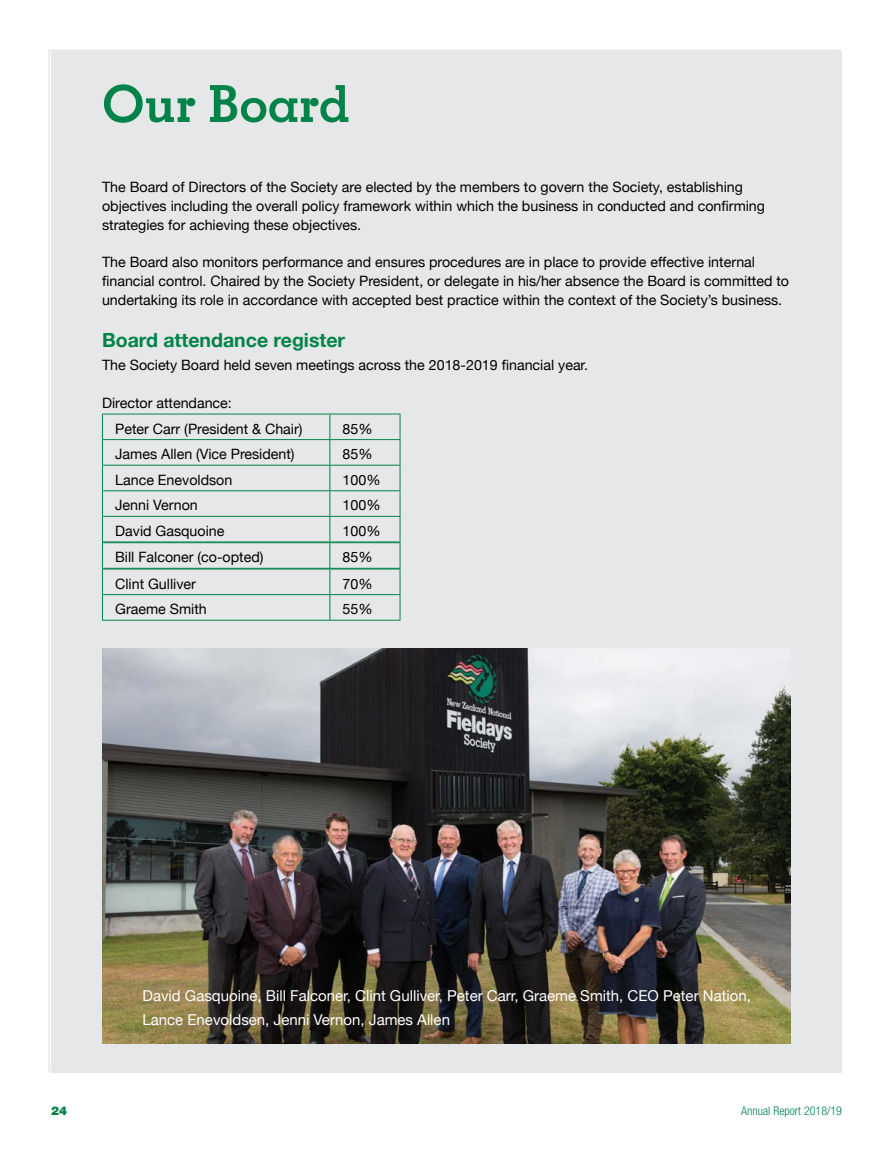
<style>
.page{position:relative;width:893px;height:1149px;background:#fff}
.page>*{position:absolute;margin:0;border:0;box-sizing:border-box;transform-origin:0 0}
.t1{font:700 51px "Memphis";color:#008348}
.t2{font:700 19.5px "Helvetica Neue";color:#008348}
.t3{font:15px/24px "Helvetica Neue";color:#fff}
.t4{font:14.25px/18.8px "Helvetica Neue";color:#000}
.t5{font:300 condensed 12px "Helvetica Neue LT Std";color:#008348}
.t6{font:900 12px "Helvetica Neue LT Std";color:#008348}
</style>
<div class="page">
<div style="left:51px;top:51px;width:791px;height:1020px;background:#e6e7e8"></div>
<hr style="left:102px;top:413px;width:228px;height:1px;background:#008348">
<hr style="left:330px;top:413px;width:70px;height:1px;background:#008348">
<hr style="left:102px;top:439px;width:228px;height:1px;background:#008348">
<hr style="left:330px;top:439px;width:70px;height:1px;background:#008348">
<hr style="left:102px;top:464px;width:228px;height:1px;background:#008348">
<hr style="left:330px;top:464px;width:70px;height:1px;background:#008348">
<hr style="left:102px;top:490px;width:228px;height:1px;background:#008348">
<hr style="left:330px;top:490px;width:70px;height:1px;background:#008348">
<hr style="left:102px;top:516px;width:228px;height:1px;background:#008348">
<hr style="left:330px;top:516px;width:70px;height:1px;background:#008348">
<hr style="left:102px;top:541px;width:228px;height:1px;background:#008348">
<hr style="left:330px;top:541px;width:70px;height:1px;background:#008348">
<hr style="left:102px;top:542px;width:228px;height:1px;background:#008348">
<hr style="left:330px;top:542px;width:70px;height:1px;background:#008348">
<hr style="left:102px;top:567px;width:228px;height:1px;background:#008348">
<hr style="left:330px;top:567px;width:70px;height:1px;background:#008348">
<hr style="left:102px;top:568px;width:228px;height:1px;background:#008348">
<hr style="left:330px;top:568px;width:70px;height:1px;background:#008348">
<hr style="left:102px;top:594px;width:228px;height:1px;background:#008348">
<svg style="left:102px;top:414px;width:1px;height:205px"></svg>
<hr style="left:330px;top:594px;width:70px;height:1px;background:#008348">
<svg style="left:329px;top:414px;width:1px;height:205px"></svg>
<svg style="left:400px;top:414px;width:1px;height:205px"></svg>
<hr style="left:102px;top:619px;width:228px;height:1px;background:#008348">
<hr style="left:330px;top:619px;width:70px;height:1px;background:#008348">
<img style="left:102px;top:648px;width:689px;height:394px">
<h1 class="t1" style="left:102px;top:72px;width:249px">Our Board</h1>
<p class="t4" style="left:102px;top:178px;width:664px">The Board of Directors of the Society are elected by the members to govern the Society, establishing objectives including the overall policy framework within which the business in conducted and confirming strategies for achieving these objectives.</p>
<p class="t4" style="left:102px;top:253px;width:689px">The Board also monitors performance and ensures procedures are in place to provide effective internal financial control. Chaired by the Society President, or delegate in his/her absence the Board is committed to undertaking its role in accordance with accepted best practice within the context of the Society’s business.</p>
<h2 class="t2" style="left:102px;top:328px;width:245px">Board attendance register</h2>
<p class="t4" style="left:102px;top:355px;width:487px">The Society Board held seven meetings across the 2018-2019 financial year.</p>
<p class="t4" style="left:115px;top:389px;width:189px;line-height:26px;text-indent:-13px">Director attendance:<br>Peter Carr (President &amp; Chair)</p>
<p class="t4" style="left:343px;top:419px;width:32px">85%</p>
<p class="t4" style="left:115px;top:444px;width:181px">James Allen (Vice President)</p>
<p class="t4" style="left:343px;top:444px;width:32px">85%</p>
<p class="t4" style="left:115px;top:470px;width:119px">Lance Enevoldson</p>
<p class="t4" style="left:343px;top:470px;width:40px">100%</p>
<p class="t4" style="left:115px;top:495px;width:84px">Jenni Vernon</p>
<p class="t4" style="left:343px;top:495px;width:40px">100%</p>
<p class="t4" style="left:115px;top:521px;width:111px">David Gasquoine</p>
<p class="t4" style="left:343px;top:521px;width:40px">100%</p>
<p class="t4" style="left:115px;top:547px;width:150px">Bill Falconer (co-opted)</p>
<p class="t4" style="left:343px;top:547px;width:32px">85%</p>
<p class="t4" style="left:115px;top:574px;width:82px">Clint Gulliver</p>
<p class="t4" style="left:343px;top:574px;width:32px">70%</p>
<p class="t4" style="left:115px;top:599px;width:93px">Graeme Smith</p>
<p class="t4" style="left:343px;top:599px;width:32px">55%</p>
<p class="t3" style="left:142px;top:982px;width:610px">David Gasquoine, Bill Falconer, Clint Gulliver, Peter Carr, Graeme Smith, CEO Peter Nation,<br>Lance Enevoldsen, Jenni Vernon, James Allen</p>
<p class="t6" style="left:51px;top:1103px;width:18px">24</p>
<p class="t5" style="left:741px;top:1103px;width:102px">Annual Report 2018/19</p>
</div>
